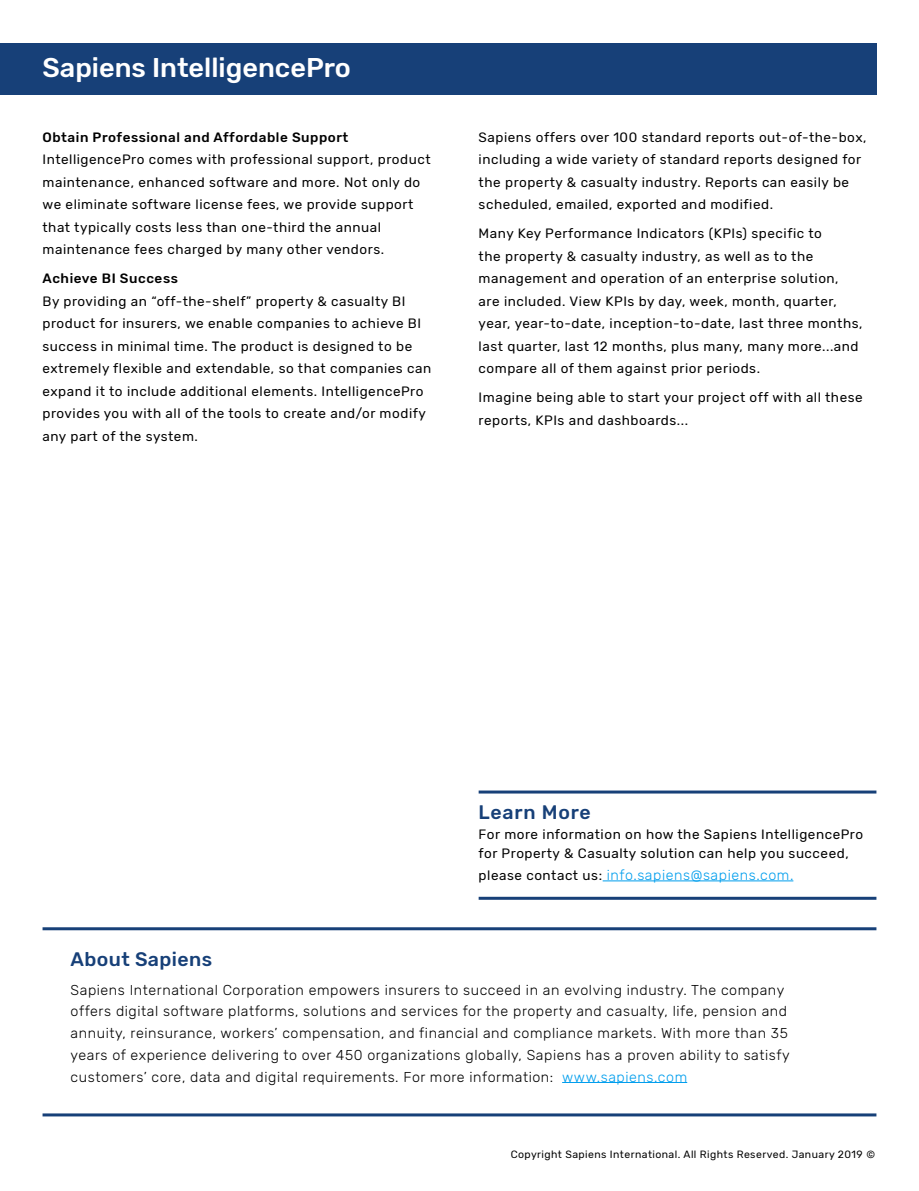
<style>
.page{position:relative;width:919px;height:1191px;background:#fff}
.page>*{position:absolute;margin:0;border:0;box-sizing:border-box;transform-origin:0 0}
.t1{font:500 27px "Rubik";color:#fff}
.t2{font:500 19.5px "Rubik";letter-spacing:.02em;color:#174078}
.t3{font:500 19.5px "Rubik";letter-spacing:.04em;color:#174078}
.t4{font:300 14.25px/21.8px "Rubik";letter-spacing:.04em;color:#000}
.t5{font:300 14.25px "Rubik";letter-spacing:.04em;color:#009eed}
.t6{font:13.5px/22.5px "Rubik";letter-spacing:.04em;color:#000}
.t7{font:500 13.5px "Rubik";letter-spacing:.04em;color:#000}
.t8{font:10.5px "Rubik";letter-spacing:.04em;color:#000}
.s1{font-weight:400;font-size:13.5px;color:#000}
</style>
<div class="page">
<div style="left:0;top:44px;width:876px;height:51px;background:#174078"></div>
<hr style="left:562px;top:1082px;width:125px;height:1px;background:#009eed">
<hr style="left:43px;top:927px;width:833px;height:3px;background:#174078">
<hr style="left:43px;top:1113px;width:833px;height:3px;background:#174078">
<hr style="left:478px;top:790px;width:398px;height:3px;background:#174078">
<hr style="left:602px;top:880px;width:191px;height:1px;background:#009eed">
<hr style="left:478px;top:896px;width:398px;height:3px;background:#174078">
<h1 class="t1" style="left:43px;top:52px;width:310px">Sapiens IntelligencePro</h1>
<p class="t7" style="left:43px;top:129px;width:307px">Obtain Professional and Affordable Support</p>
<p class="t6" style="left:43px;top:149px;width:389px">IntelligencePro comes with professional support, product maintenance, enhanced software and more. Not only do we eliminate software license fees, we provide support that typically costs less than one-third the annual maintenance fees charged by many other vendors.</p>
<p class="t7" style="left:43px;top:271px;width:137px">Achieve BI Success</p>
<p class="t6" style="left:43px;top:290px;width:390px">By providing an “off-the-shelf” property &amp; casualty BI product for insurers, we enable companies to achieve BI success in minimal time. The product is designed to be extremely flexible and extendable, so that companies can expand it to include additional elements. IntelligencePro provides you with all of the tools to create and/or modify any part of the system.</p>
<p class="t6" style="left:478px;top:126px;width:389px">Sapiens offers over 100 standard reports out-of-the-box, including a wide variety of standard reports designed for the property &amp; casualty industry. Reports can easily be scheduled, emailed, exported and modified.</p>
<p class="t6" style="left:478px;top:223px;width:385px">Many Key Performance Indicators (KPIs) specific to<br>the property &amp; casualty industry, as well as to the management and operation of an enterprise solution, are included. View KPIs by day, week, month, quarter, year, year-to-date, inception-to-date, last three months, last quarter, last 12 months, plus many, many more...and compare all of them against prior periods.</p>
<p class="t6" style="left:478px;top:387px;width:385px">Imagine being able to start your project off with all these reports, KPIs and dashboards...</p>
<h2 class="t2" style="left:71px;top:947px;width:143px">About Sapiens</h2>
<h2 class="t3" style="left:478px;top:801px;width:114px">Learn More</h2>
<p class="t6" style="left:478px;top:825px;width:386px;line-height:19.5px">For more information on how the Sapiens IntelligencePro for Property &amp; Casualty solution can help you succeed,</p>
<p class="t5" style="left:478px;top:867px;width:316px"><span class="s1">please contact us:</span> info.sapiens@sapiens.com.</p>
<p class="t4" style="left:71px;top:979px;width:720px">Sapiens International Corporation empowers insurers to succeed in an evolving industry. The company offers digital software platforms, solutions and services for the property and casualty, life, pension and annuity, reinsurance, workers’ compensation, and financial and compliance markets. With more than 35 years of experience delivering to over 450 organizations globally, Sapiens has a proven ability to satisfy</p>
<p class="t5" style="left:562px;top:1068px;width:127px">www.sapiens.com</p>
<p class="t4" style="left:71px;top:1066px;width:484px">customers’ core, data and digital requirements. For more information:</p>
<p class="t8" style="left:510px;top:1148px;width:366px">Copyright Sapiens International. All Rights Reserved. January 2019 ©</p>
</div>
